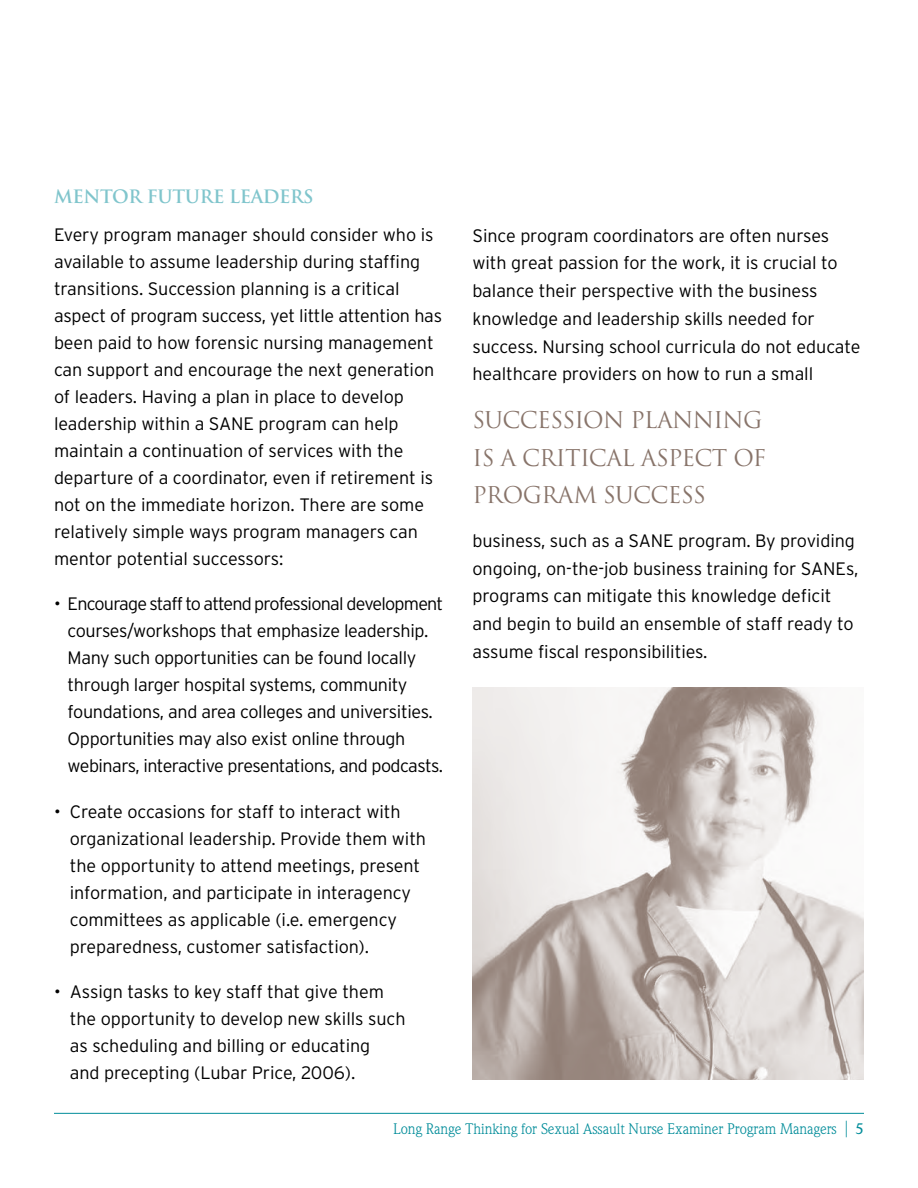
<style>
.page{position:relative;width:918px;height:1188px;background:#fff}
.page>*{position:absolute;margin:0;border:0;box-sizing:border-box;transform-origin:0 0}
.t1{font:22.5px/37.5px "Trajan";letter-spacing:-.03em;color:#88746a}
.body_copy{font:300 18px/27px "Interstate";letter-spacing:-.005em;color:#000}
.body_copy-2{font:700 18px "Trajan";letter-spacing:-.02em;color:#80c5cc}
.t2{font:15px "Weidemann";letter-spacing:-.005em;color:#008c99}
.s1{font-size:22.5px}
.s2{font-weight:500}
</style>
<div class="page">
<hr style="left:54px;top:1113px;width:810px;height:1px;background:#008c99">
<img style="left:473px;top:687px;width:391px;height:393px">
<p class="body_copy-2" style="left:54px;top:185px;width:261px">MENTOR FUTURE LEADERS</p>
<p class="body_copy" style="left:54px;top:221px;width:390px">Every program manager should consider who is available to assume leadership during staffing transitions. Succession planning is a critical aspect of program success, yet little attention has been paid to how forensic nursing management can support and encourage the next generation of leaders. Having a plan in place to develop leadership within a SANE program can help maintain a continuation of services with the departure of a coordinator, even if retirement is not on the immediate horizon. There are some relatively simple ways program managers can mentor potential successors:</p>
<p class="body_copy" style="left:68px;top:590px;width:377px;text-indent:-14px">• Encourage staff to attend professional development courses/workshops that emphasize leadership.<br>Many such opportunities can be found locally through larger hospital systems, community foundations, and area colleges and universities.<br>Opportunities may also exist online through webinars, interactive presentations, and podcasts.</p>
<p class="body_copy" style="left:70px;top:798px;width:358px;text-indent:-16px">• Create occasions for staff to interact with organizational leadership. Provide them with the opportunity to attend meetings, present information, and participate in interagency committees as applicable (i.e. emergency preparedness, customer satisfaction).</p>
<p class="body_copy" style="left:70px;top:978px;width:337px;text-indent:-16px">• Assign tasks to key staff that give them the opportunity to develop new skills such as scheduling and billing or educating<br>and precepting (Lubar Price, 2006).</p>
<p class="body_copy" style="left:472px;top:221px;width:389px;line-height:27.8px">Since program coordinators are often nurses with great passion for the work, it is crucial to balance their perspective with the business knowledge and leadership skills needed for success. Nursing school curricula do not educate healthcare providers on how to run a small</p>
<p class="t1" style="left:472px;top:402px;width:295px">SUCCESSION PLANNING<br>IS A CRITICAL ASPECT OF<br>PROGRAM SUCCESS</p>
<p class="body_copy" style="left:472px;top:526px;width:387px;line-height:27.8px">business, such as a SANE program. By providing ongoing, on-the-job business training for SANEs, programs can mitigate this knowledge deficit and begin to build an ensemble of staff ready to assume fiscal responsibilities.</p>
<p class="t2" style="left:393px;top:1120px;width:472px">Long Range Thinking for Sexual Assault Nurse Examiner Program Managers <span class="s1">|</span> <span class="s2">5</span></p>
</div>
